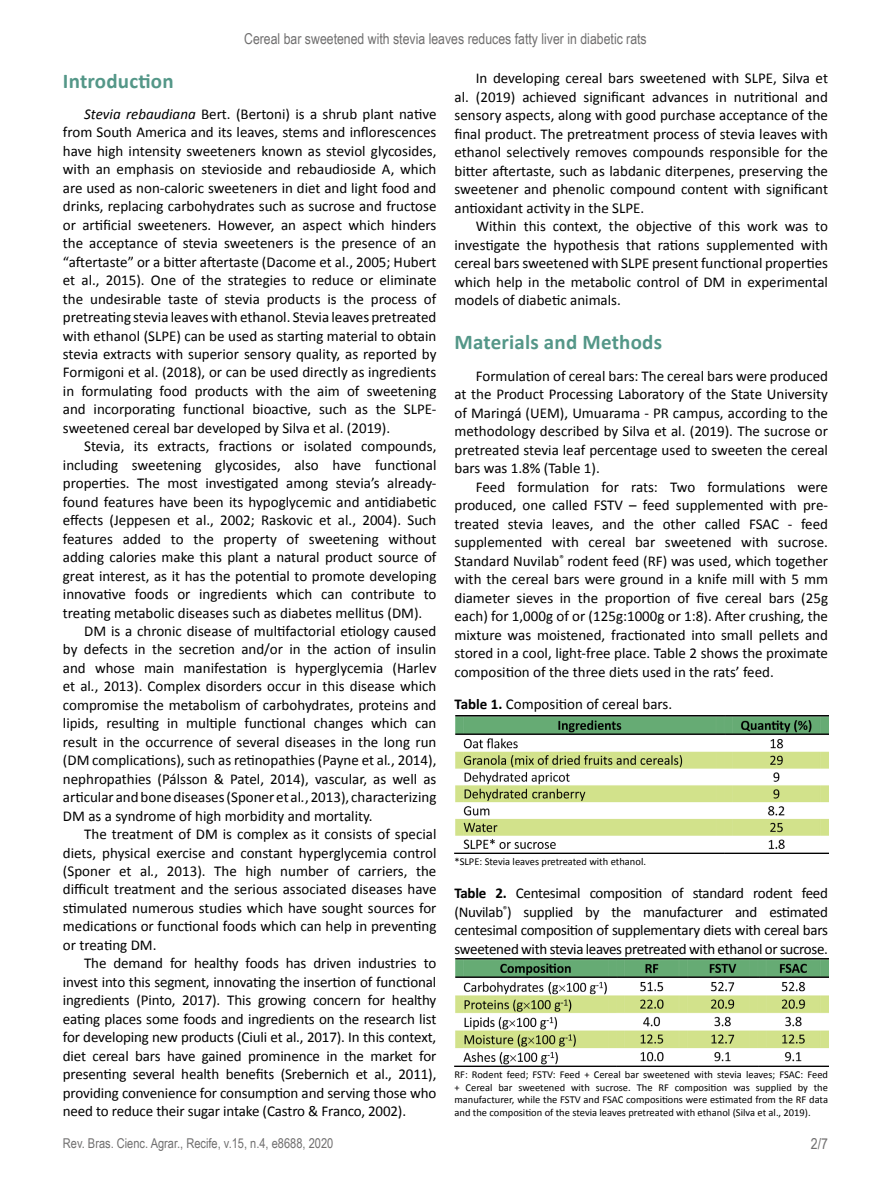
<style>
.page{position:relative;width:891px;height:1188px;background:#fff}
.page>*{position:absolute;margin:0;border:0;box-sizing:border-box;transform-origin:0 0}
.t1{font:700 21px "Calibri";letter-spacing:.01em;color:#549788}
.t2{font:15px/18.5px "Calibri";color:#000;text-align:justify}
.t3{font:15px "Arial Narrow";color:#706f6f}
.t4{font:13.5px "Arial Narrow";color:#706f6f}
.t5{font:10.5px/12.6px "Calibri";color:#000;text-align:justify}
.s1{font-style:italic}
.s2{font-weight:700}
</style>
<div class="page">
<img style="left:454px;top:716px;width:374px;height:137px">
<img style="left:454px;top:958px;width:374px;height:108px">
<p class="t3" style="left:244px;top:28px;width:404px">Cereal bar sweetened with stevia leaves reduces fatty liver in diabetic rats</p>
<h1 class="t1" style="left:63px;top:67px;width:112px">Introduction</h1>
<p class="t2" style="left:63px;top:105px;width:375px;text-indent:21px"><span class="s1">Stevia rebaudiana</span> Bert. (Bertoni) is a shrub plant native from South America and its leaves, stems and inflorescences have high intensity sweeteners known as steviol glycosides, with an emphasis on stevioside and rebaudioside A, which are used as non-caloric sweeteners in diet and light food and drinks, replacing carbohydrates such as sucrose and fructose or artificial sweeteners. However, an aspect which hinders the acceptance of stevia sweeteners is the presence of an “aftertaste” or a bitter aftertaste (Dacome et al., 2005; Hubert et al., 2015). One of the strategies to reduce or eliminate the undesirable taste of stevia products is the process of pretreating stevia leaves with ethanol. Stevia leaves pretreated with ethanol (SLPE) can be used as starting material to obtain stevia extracts with superior sensory quality, as reported by Formigoni et al. (2018), or can be used directly as ingredients in formulating food products with the aim of sweetening and incorporating functional bioactive, such as the SLPE&shy;sweetened cereal bar developed by Silva et al. (2019).</p>
<p class="t2" style="left:84px;top:437px;width:354px">Stevia, its extracts, fractions or isolated compounds,</p>
<p class="t2" style="left:63px;top:456px;width:375px">including sweetening glycosides, also have functional</p>
<p class="t2" style="left:63px;top:474px;width:375px">properties. The most investigated among stevia’s already-</p>
<p class="t2" style="left:63px;top:493px;width:375px">found features have been its hypoglycemic and antidiabetic</p>
<p class="t2" style="left:63px;top:511px;width:375px">effects (Jeppesen et al., 2002; Raskovic et al., 2004). Such</p>
<p class="t2" style="left:63px;top:529px;width:375px">features added to the property of sweetening without</p>
<p class="t2" style="left:63px;top:548px;width:375px">adding calories make this plant a natural product source of</p>
<p class="t2" style="left:63px;top:566px;width:375px">great interest, as it has the potential to promote developing</p>
<p class="t2" style="left:63px;top:585px;width:375px">innovative foods or ingredients which can contribute to</p>
<p class="t2" style="left:63px;top:603px;width:361px">treating metabolic diseases such as diabetes mellitus (DM).</p>
<p class="t2" style="left:84px;top:622px;width:354px">DM is a chronic disease of multifactorial etiology caused</p>
<p class="t2" style="left:63px;top:640px;width:375px">by defects in the secretion and/or in the action of insulin</p>
<p class="t2" style="left:63px;top:659px;width:375px">and whose main manifestation is hyperglycemia (Harlev</p>
<p class="t2" style="left:63px;top:677px;width:375px">et al<span class="s1">.</span>, 2013). Complex disorders occur in this disease which</p>
<p class="t2" style="left:63px;top:696px;width:375px">compromise the metabolism of carbohydrates, proteins and</p>
<p class="t2" style="left:63px;top:714px;width:375px">lipids, resulting in multiple functional changes which can</p>
<p class="t2" style="left:63px;top:733px;width:375px">result in the occurrence of several diseases in the long run</p>
<p class="t2" style="left:63px;top:751px;width:375px">(DM complications), such as retinopathies (Payne et al<span class="s1">.</span>, 2014),</p>
<p class="t2" style="left:63px;top:770px;width:375px">nephropathies (Pálsson &amp; Patel, 2014), vascular, as well as</p>
<p class="t2" style="left:63px;top:788px;width:375px">articular and bone diseases (Sponer et al<span class="s1">.</span>, 2013), characterizing</p>
<p class="t2" style="left:63px;top:806px;width:311px">DM as a syndrome of high morbidity and mortality.</p>
<p class="t2" style="left:84px;top:825px;width:354px">The treatment of DM is complex as it consists of special</p>
<p class="t2" style="left:63px;top:843px;width:375px">diets, physical exercise and constant hyperglycemia control</p>
<p class="t2" style="left:63px;top:862px;width:375px">(Sponer et al<span class="s1">.</span>, 2013). The high number of carriers, the</p>
<p class="t2" style="left:63px;top:880px;width:375px">difficult treatment and the serious associated diseases have</p>
<p class="t2" style="left:63px;top:899px;width:375px">stimulated numerous studies which have sought sources for</p>
<p class="t2" style="left:63px;top:917px;width:375px">medications or functional foods which can help in preventing</p>
<p class="t2" style="left:63px;top:936px;width:95px">or treating DM.</p>
<p class="t2" style="left:84px;top:954px;width:354px">The demand for healthy foods has driven industries to</p>
<p class="t2" style="left:63px;top:973px;width:375px">invest into this segment, innovating the insertion of functional</p>
<p class="t2" style="left:63px;top:991px;width:375px">ingredients (Pinto, 2017). This growing concern for healthy</p>
<p class="t2" style="left:63px;top:1010px;width:375px">eating places some foods and ingredients on the research list</p>
<p class="t2" style="left:63px;top:1028px;width:375px">for developing new products (Ciuli et al., 2017). In this context,</p>
<p class="t2" style="left:63px;top:1047px;width:375px">diet cereal bars have gained prominence in the market for</p>
<p class="t2" style="left:63px;top:1065px;width:375px">presenting several health benefits (Srebernich et al., 2011),</p>
<p class="t2" style="left:63px;top:1083px;width:375px">providing convenience for consumption and serving those who</p>
<p class="t2" style="left:63px;top:1102px;width:345px">need to reduce their sugar intake (Castro &amp; Franco, 2002).</p>
<p class="t2" style="left:454px;top:69px;width:375px;text-indent:21px">In developing cereal bars sweetened with SLPE, Silva et al. (2019) achieved significant advances in nutritional and sensory aspects, along with good purchase acceptance of the final product. The pretreatment process of stevia leaves with ethanol selectively removes compounds responsible for the bitter aftertaste, such as labdanic diterpenes, preserving the sweetener and phenolic compound content with significant antioxidant activity in the SLPE.</p>
<p class="t2" style="left:454px;top:217px;width:375px;text-indent:21px">Within this context, the objective of this work was to investigate the hypothesis that rations supplemented with cereal bars sweetened with SLPE present functional properties which help in the metabolic control of DM in experimental models of diabetic animals.</p>
<h1 class="t1" style="left:454px;top:329px;width:209px">Materials and Methods</h1>
<p class="t2" style="left:455px;top:367px;width:375px;text-indent:21px">Formulation of cereal bars: The cereal bars were produced at the Product Processing Laboratory of the State University of Maringá (UEM), Umuarama - PR campus, according to the methodology described by Silva et al. (2019). The sucrose or pretreated stevia leaf percentage used to sweeten the cereal bars was 1.8% (Table 1).</p>
<p class="t2" style="left:455px;top:478px;width:375px;text-indent:21px">Feed formulation for rats: Two formulations were produced, one called FSTV – feed supplemented with pre&shy;treated stevia leaves, and the other called FSAC - feed supplemented with cereal bar sweetened with sucrose.<br>Standard Nuvilab<sup>®</sup> rodent feed (RF) was used, which together with the cereal bars were ground in a knife mill with 5 mm diameter sieves in the proportion of five cereal bars (25g each) for 1,000g of or (125g:1000g or 1:8). After crushing, the mixture was moistened, fractionated into small pellets and stored in a cool, light-free place. Table 2 shows the proximate composition of the three diets used in the rats’ feed.</p>
<p class="t2" style="left:454px;top:695px;width:219px"><span class="s2">Table 1.</span> Composition of cereal bars.</p>
<p class="t5" style="left:454px;top:856px;width:193px">*SLPE: Stevia leaves pretreated with ethanol.</p>
<p class="t2" style="left:454px;top:883px;width:375px"><span class="s2">Table 2.</span> Centesimal composition of standard rodent feed (Nuvilab<sup>®</sup>) supplied by the manufacturer and estimated centesimal composition of supplementary diets with cereal bars sweetened with stevia leaves pretreated with ethanol or sucrose.</p>
<p class="t5" style="left:454px;top:1068px;width:375px">RF: Rodent feed; FSTV: Feed + Cereal bar sweetened with stevia leaves; FSAC: Feed + Cereal bar sweetened with sucrose. The RF composition was supplied by the manufacturer, while the FSTV and FSAC compositions were estimated from the RF data and the composition of the stevia leaves pretreated with ethanol (Silva et al., 2019).</p>
<p class="t4" style="left:63px;top:1134px;width:272px">Rev. Bras. Cienc. Agrar., Recife, v.15, n.4, e8688, 2020</p>
<p class="t3" style="left:811px;top:1133px;width:19px">2/7</p>
</div>
